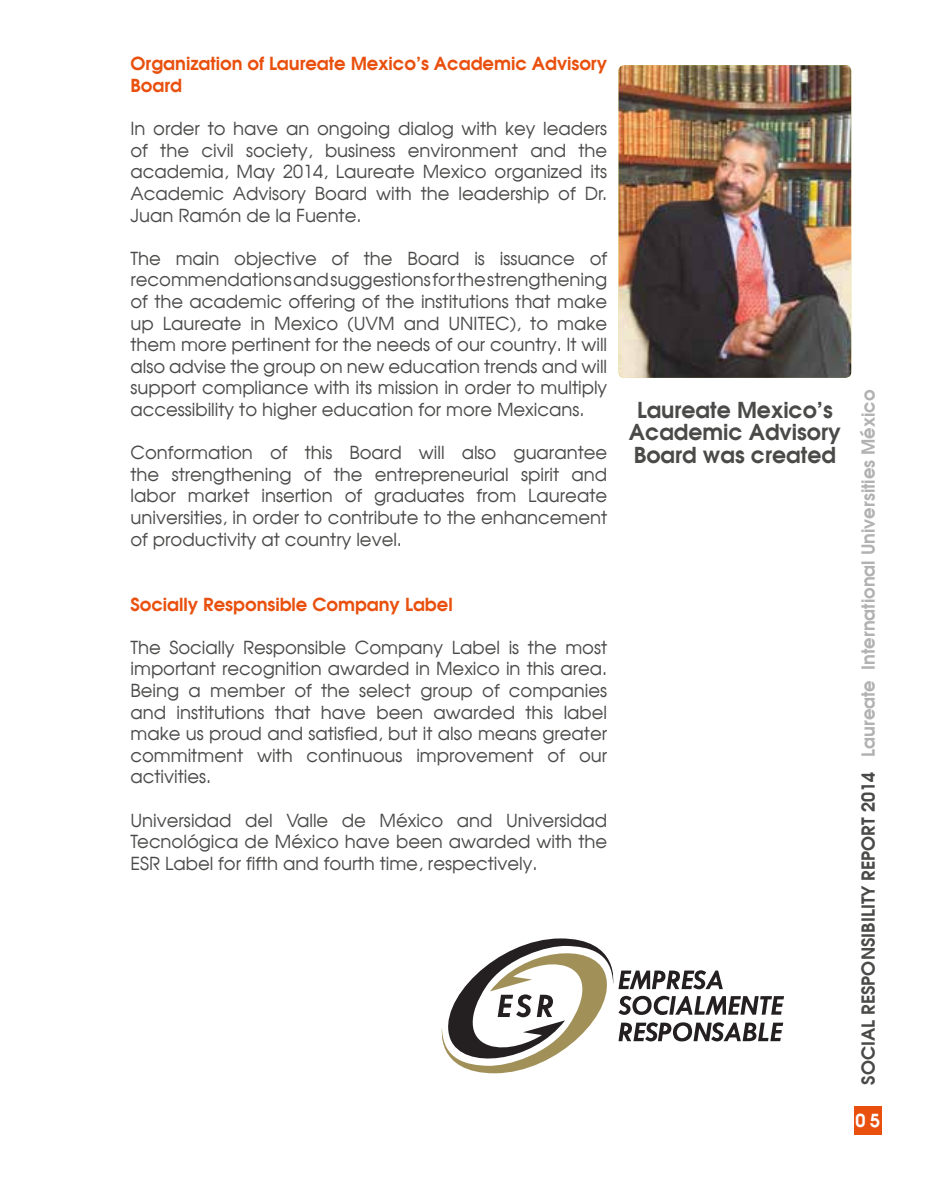
<style>
.page{position:relative;width:925px;height:1191px;background:#fff}
.page>*{position:absolute;margin:0;border:0;box-sizing:border-box;transform-origin:0 0}
.t1{font:700 22px/22.4px "Avalon";color:#4a4a49;text-align:center}
.t2{font:18px/21.6px "Avalon Plain";color:#4a4a49;text-align:justify}
.t3{font:700 18px/21.6px "Avalon";color:#e9500e}
.t4{font:700 18px "Avalon";color:#b3b2b2}
.t5{font:700 18px "Avalon";color:#fff}
.s1{color:#4a4a49}
</style>
<div class="page">
<div style="left:853px;top:1106px;width:14px;height:28px;background:#e9500e"></div>
<div style="left:868px;top:1106px;width:13px;height:28px;background:#e9500e"></div>
<svg style="left:441px;top:938px;width:342px;height:135px"></svg>
<img style="left:618px;top:65px;width:232px;height:313px">
<p class="t3" style="left:130px;top:52px;width:478px">Organization of Laureate Mexico’s Academic Advisory<br>Board</p>
<p class="t2" style="left:130px;top:117px;width:478px">In order to have an ongoing dialog with key leaders of the civil society, business environment and the academia, May 2014, Laureate Mexico organized its Academic Advisory Board with the leadership of Dr.<br>Juan Ramón de la Fuente.</p>
<p class="t2" style="left:130px;top:247px;width:478px">The main objective of the Board is issuance of recommendations and suggestions for the strengthening of the academic offering of the institutions that make up Laureate in Mexico (UVM and UNITEC), to make them more pertinent for the needs of our country. It will also advise the group on new education trends and will support compliance with its mission in order to multiply accessibility to higher education for more Mexicans.</p>
<p class="t2" style="left:130px;top:441px;width:478px">Conformation of this Board will also guarantee the strengthening of the entrepreneurial spirit and labor market insertion of graduates from Laureate universities, in order to contribute to the enhancement of productivity at country level.</p>
<p class="t3" style="left:130px;top:592px;width:323px">Socially Responsible Company Label</p>
<p class="t2" style="left:130px;top:636px;width:478px">The Socially Responsible Company Label is the most important recognition awarded in Mexico in this area.<br>Being a member of the select group of companies and institutions that have been awarded this label make us proud and satisfied, but it also means greater commitment with continuous improvement of our activities.</p>
<p class="t2" style="left:130px;top:809px;width:478px">Universidad del Valle de México and Universidad Tecnológica de México have been awarded with the ESR Label for fifth and fourth time, respectively.</p>
<p class="t1" style="left:628px;top:398px;width:213px">Laureate Mexico’s<br>Academic Advisory<br>Board was created</p>
<p class="t4" style="left:855px;top:1084px;width:696px;rotate:-90deg"><span class="s1">SOCIAL RESPONSIBILITY REPORT 2014</span> Laureate International Universities México</p>
<p class="t5" style="left:855px;top:1108px;width:26px">0 5</p>
</div>
